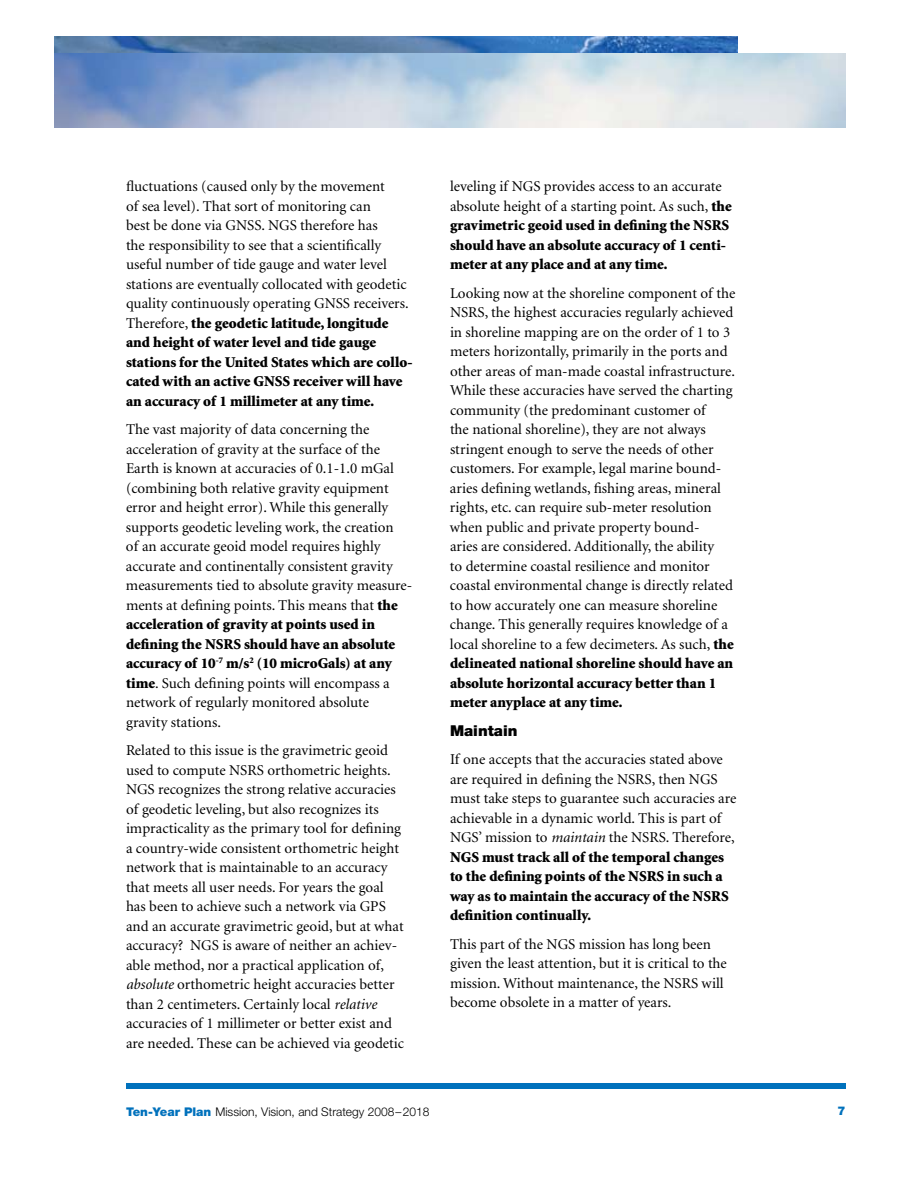
<style>
.page{position:relative;width:918px;height:1188px;background:#fff}
.page>*{position:absolute;margin:0;border:0;box-sizing:border-box;transform-origin:0 0}
.t1{font:15px/19.5px "Minion";color:#000}
.t2{font:900 15px/19.5px "Minion";color:#000}
.t3{font:900 15px "Helvetica Neue";color:#000}
.t4{font:300 12px "Helvetica Neue";color:#000}
.s1{font-weight:900}
.s2{font-style:italic}
.s3{font-weight:400}
.s4{font-weight:900;color:#0071bc}
</style>
<div class="page">
<img style="left:54px;top:36px;width:684px;height:17px">
<img style="left:54px;top:53px;width:792px;height:75px">
<div style="left:126px;top:1083px;width:720px;height:6px;background:#0071bc"></div>
<p class="t1" style="left:126px;top:177px;width:288px">fluctuations (caused only by the movement<br>of sea level). That sort of monitoring can<br>best be done via GNSS. NGS therefore has<br>the responsibility to see that a scientifically useful number of tide gauge and water level stations are eventually collocated with geodetic quality continuously operating GNSS receivers.<br>Therefore, <span class="s1">the geodetic latitude, longitude and height of water level and tide gauge stations for the United States which are collo&shy;cated with an active GNSS receiver will have an accuracy of 1 millimeter at any time.</span></p>
<p class="t1" style="left:126px;top:420px;width:288px">The vast majority of data concerning the acceleration of gravity at the surface of the Earth is known at accuracies of 0.1 -1 .0 mGal (combining both relative gravity equipment error and height error). While this generally supports geodetic leveling work, the creation<br>of an accurate geoid model requires highly accurate and continentally consistent gravity measurements tied to absolute gravity measure&shy;ments at defining points. This means that <span class="s1">the acceleration of gravity at points used in defining the NSRS should have an absolute accuracy of 10</span><sup>-7</sup> <span class="s1">m/s</span><sup>2</sup> <span class="s1">(10 microGals) at any time</span>. Such defining points will encompass a network of regularly monitored absolute gravity stations.</p>
<p class="t1" style="left:126px;top:741px;width:280px">Related to this issue is the gravimetric geoid used to compute NSRS orthometric heights.<br>NGS recognizes the strong relative accuracies of geodetic leveling, but also recognizes its impracticality as the primary tool for defining a country-wide consistent orthometric height network that is maintainable to an accuracy that meets all user needs. For years the goal has been to achieve such a network via GPS and an accurate gravimetric geoid, but at what accuracy? NGS is aware of neither an achiev&shy;able method, nor a practical application of, <span class="s2">absolute</span> orthometric height accuracies better than 2 centimeters. Certainly local <span class="s2">relative </span>accuracies of 1 millimeter or better exist and are needed. These can be achieved via geodetic</p>
<p class="t2" style="left:450px;top:177px;width:283px"><span class="s3">leveling if NGS provides access to an accurate absolute height of a starting point. As such,</span> the gravimetric geoid used in defining the NSRS should have an absolute accuracy of 1 centi&shy;meter at any place and at any time.</p>
<p class="t1" style="left:450px;top:284px;width:287px">Looking now at the shoreline component of the NSRS, the highest accuracies regularly achieved in shoreline mapping are on the order of 1 to 3 meters horizontally, primarily in the ports and other areas of man-made coastal infrastructure.<br>While these accuracies have served the charting community (the predominant customer of<br>the national shoreline), they are not always stringent enough to serve the needs of other customers. For example, legal marine bound&shy;aries defining wetlands, fishing areas, mineral rights, etc. can require sub-meter resolution when public and private property bound-<br>aries are considered. Additionally, the ability<br>to determine coastal resilience and monitor coastal environmental change is directly related to how accurately one can measure shoreline change. This generally requires knowledge of a local shoreline to a few decimeters. As such, <span class="s1">the delineated national shoreline should have an absolute horizontal accuracy better than 1 meter anyplace at any time.</span></p>
<p class="t3" style="left:450px;top:722px;width:69px">Maintain</p>
<p class="t1" style="left:450px;top:750px;width:288px">If one accepts that the accuracies stated above are required in defining the NSRS, then NGS must take steps to guarantee such accuracies are achievable in a dynamic world. This is part of NGS’ mission to <span class="s2">maintain</span> the NSRS. Therefore, <span class="s1">NGS must track all of the temporal changes to the defining points of the NSRS in such a way as to maintain the accuracy of the NSRS definition continually.</span></p>
<p class="t1" style="left:450px;top:935px;width:278px">This part of the NGS mission has long been given the least attention, but it is critical to the mission. Without maintenance, the NSRS will become obsolete in a matter of years.</p>
<p class="t4" style="left:126px;top:1104px;width:305px"><span class="s4">Ten-Year Plan</span> Mission, Vision, and Strategy 2008–2018</p>
</div>
